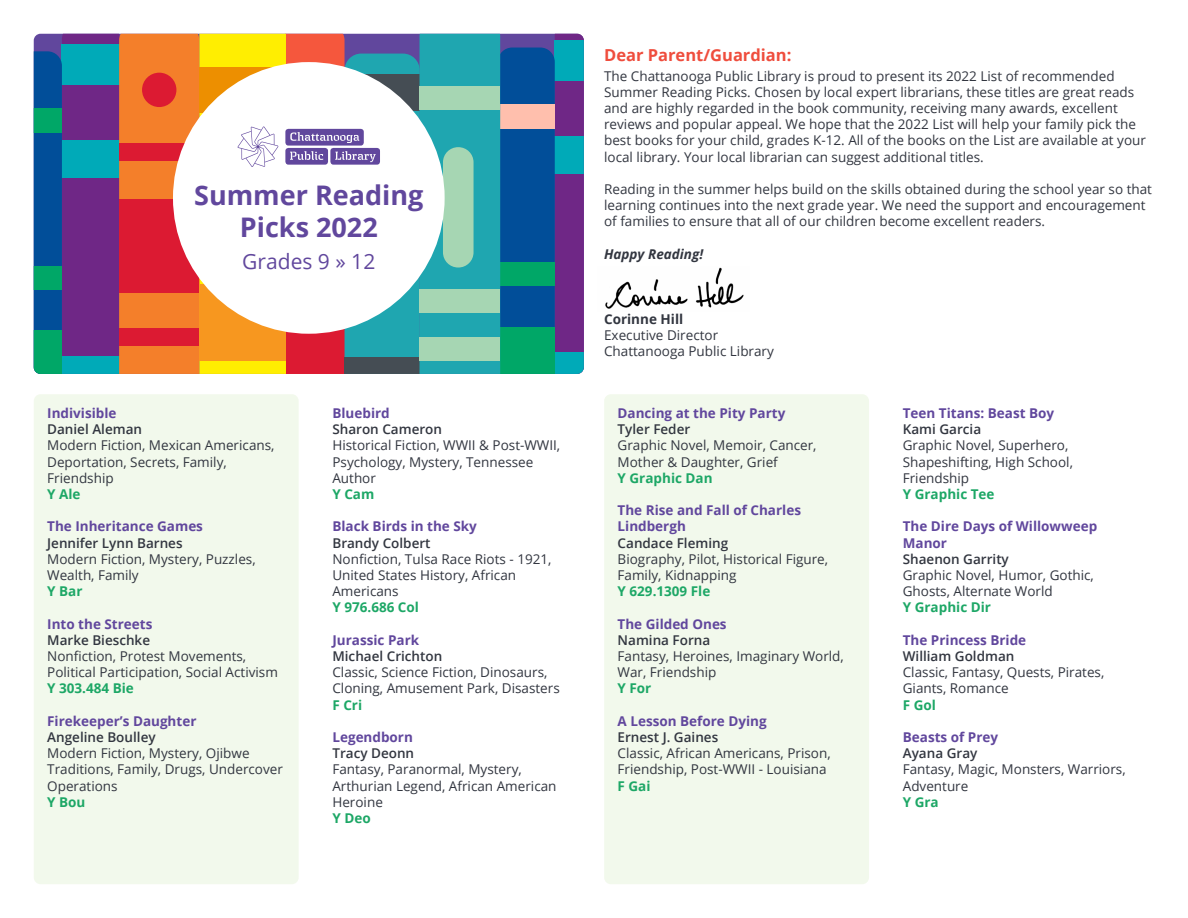
<style>
.page{position:relative;width:1188px;height:918px;background:#fff}
.page>*{position:absolute;margin:0;border:0;box-sizing:border-box;transform-origin:0 0}
.t1{font:700 27px "Open Sans";color:#61479d}
.t2{font:21px "Open Sans";color:#61479d}
.t3{font:700 16.5px "Open Sans";color:#ef4d3d}
.t4{font:13.5px/16.2px "Open Sans";color:#323640}
.t5{font:700 13.5px/16.2px "Open Sans";color:#61479d}
.t6{font:600 13.5px "Open Sans";color:#323640}
.t7{font:700 13.5px "Open Sans";color:#1da766}
.t8{font:italic 700 13.5px "Open Sans";color:#323640}
.t9{font:700 13.5px "Open Sans";color:#323640}
</style>
<div class="page">
<div style="left:34px;top:394px;width:265px;height:490px;background:#f2f9ec;border-radius:7px"></div>
<div style="left:604px;top:394px;width:265px;height:490px;background:#f2f9ec;border-radius:7px"></div>
<img style="left:605px;top:267px;width:139px;height:42px">
<svg style="left:34px;top:34px;width:550px;height:340px"></svg>
<p class="t1" style="left:194px;top:176px;width:231px">Summer Reading</p>
<p class="t1" style="left:240px;top:208px;width:139px">Picks 2022</p>
<p class="t2" style="left:242px;top:247px;width:135px">Grades 9 » 12</p>
<p class="t5" style="left:47px;top:405px;width:71px">Indivisible</p>
<p class="t6" style="left:47px;top:420px;width:96px">Daniel Aleman</p>
<p class="t4" style="left:47px;top:437px;width:229px">Modern Fiction, Mexican Americans,<br>Deportation, Secrets, Family,<br>Friendship</p>
<p class="t7" style="left:47px;top:485px;width:35px">Y Ale</p>
<p class="t5" style="left:47px;top:518px;width:157px">The Inheritance Games</p>
<p class="t6" style="left:47px;top:533px;width:137px">Jennifer Lynn Barnes</p>
<p class="t4" style="left:47px;top:550px;width:210px">Modern Fiction, Mystery, Puzzles,<br>Wealth, Family</p>
<p class="t7" style="left:47px;top:582px;width:37px">Y Bar</p>
<p class="t5" style="left:47px;top:615px;width:107px">Into the Streets</p>
<p class="t6" style="left:47px;top:631px;width:104px">Marke Bieschke</p>
<p class="t4" style="left:47px;top:648px;width:232px">Nonfiction, Protest Movements,<br>Political Participation, Social Activism</p>
<p class="t7" style="left:47px;top:679px;width:88px">Y 303.484 Bie</p>
<p class="t5" style="left:47px;top:712px;width:151px">Firekeeper’s Daughter</p>
<p class="t6" style="left:47px;top:728px;width:110px">Angeline Boulley</p>
<p class="t4" style="left:47px;top:745px;width:237px">Modern Fiction, Mystery, Ojibwe<br>Traditions, Family, Drugs, Undercover<br>Operations</p>
<p class="t7" style="left:47px;top:792px;width:40px">Y Bou</p>
<p class="t5" style="left:332px;top:405px;width:59px">Bluebird</p>
<p class="t6" style="left:332px;top:420px;width:111px">Sharon Cameron</p>
<p class="t4" style="left:332px;top:437px;width:229px">Historical Fiction, WWII &amp; Post-WWII,<br>Psychology, Mystery, Tennessee<br>Author</p>
<p class="t7" style="left:332px;top:485px;width:43px">Y Cam</p>
<p class="t5" style="left:332px;top:518px;width:146px">Black Birds in the Sky</p>
<p class="t6" style="left:332px;top:533px;width:100px">Brandy Colbert</p>
<p class="t4" style="left:332px;top:550px;width:221px">Nonfiction, Tulsa Race Riots - 1921,<br>United States History, African<br>Americans</p>
<p class="t7" style="left:332px;top:598px;width:88px">Y 976.686 Col</p>
<p class="t5" style="left:332px;top:631px;width:88px">Jurassic Park</p>
<p class="t6" style="left:332px;top:647px;width:111px">Michael Crichton</p>
<p class="t4" style="left:332px;top:664px;width:229px">Classic, Science Fiction, Dinosaurs,<br>Cloning, Amusement Park, Disasters</p>
<p class="t7" style="left:332px;top:695px;width:31px">F Cri</p>
<p class="t5" style="left:332px;top:729px;width:82px">Legendborn</p>
<p class="t6" style="left:332px;top:744px;width:83px">Tracy Deonn</p>
<p class="t4" style="left:332px;top:761px;width:226px">Fantasy, Paranormal, Mystery,<br>Arthurian Legend, African American<br>Heroine</p>
<p class="t7" style="left:332px;top:809px;width:40px">Y Deo</p>
<p class="t3" style="left:604px;top:43px;width:189px">Dear Parent/Guardian:</p>
<p class="t4" style="left:604px;top:67px;width:543px">The Chattanooga Public Library is proud to present its 2022 List of recommended Summer Reading Picks. Chosen by local expert librarians, these titles are great reads and are highly regarded in the book community, receiving many awards, excellent reviews and popular appeal. We hope that the 2022 List will help your family pick the best books for your child, grades K-12. All of the books on the List are available at your local library. Your local librarian can suggest additional titles.</p>
<p class="t4" style="left:604px;top:181px;width:549px">Reading in the summer helps build on the skills obtained during the school year so that learning continues into the next grade year. We need the support and encouragement of families to ensure that all of our children become excellent readers.</p>
<p class="t8" style="left:604px;top:244px;width:101px">Happy Reading!</p>
<p class="t9" style="left:604px;top:309px;width:81px">Corinne Hill</p>
<p class="t4" style="left:604px;top:326px;width:116px">Executive Director</p>
<p class="t4" style="left:604px;top:343px;width:171px">Chattanooga Public Library</p>
<p class="t5" style="left:618px;top:405px;width:169px">Dancing at the Pity Party</p>
<p class="t6" style="left:618px;top:420px;width:74px">Tyler Feder</p>
<p class="t4" style="left:618px;top:437px;width:201px">Graphic Novel, Memoir, Cancer,<br>Mother &amp; Daughter, Grief</p>
<p class="t7" style="left:618px;top:468px;width:96px">Y Graphic Dan</p>
<p class="t5" style="left:618px;top:502px;width:185px">The Rise and Fall of Charles<br>Lindbergh</p>
<p class="t6" style="left:618px;top:533px;width:112px">Candace Fleming</p>
<p class="t4" style="left:618px;top:550px;width:212px">Biography, Pilot, Historical Figure,<br>Family, Kidnapping</p>
<p class="t7" style="left:618px;top:582px;width:94px">Y 629.1309 Fle</p>
<p class="t5" style="left:618px;top:615px;width:111px">The Gilded Ones</p>
<p class="t6" style="left:618px;top:631px;width:94px">Namina Forna</p>
<p class="t4" style="left:618px;top:648px;width:228px">Fantasy, Heroines, Imaginary World,<br>War, Friendship</p>
<p class="t7" style="left:618px;top:679px;width:35px">Y For</p>
<p class="t5" style="left:618px;top:712px;width:151px">A Lesson Before Dying</p>
<p class="t6" style="left:618px;top:728px;width:102px">Ernest J. Gaines</p>
<p class="t4" style="left:618px;top:745px;width:215px">Classic, African Americans, Prison,<br>Friendship, Post-WWII - Louisiana</p>
<p class="t7" style="left:618px;top:776px;width:34px">F Gai</p>
<p class="t5" style="left:903px;top:405px;width:153px">Teen Titans: Beast Boy</p>
<p class="t6" style="left:903px;top:420px;width:80px">Kami Garcia</p>
<p class="t4" style="left:903px;top:437px;width:172px">Graphic Novel, Superhero,<br>Shapeshifting, High School,<br>Friendship</p>
<p class="t7" style="left:903px;top:485px;width:93px">Y Graphic Tee</p>
<p class="t5" style="left:903px;top:518px;width:196px">The Dire Days of Willowweep<br>Manor</p>
<p class="t6" style="left:903px;top:550px;width:108px">Shaenon Garrity</p>
<p class="t4" style="left:903px;top:567px;width:193px">Graphic Novel, Humor, Gothic,<br>Ghosts, Alternate World</p>
<p class="t7" style="left:903px;top:598px;width:90px">Y Graphic Dir</p>
<p class="t5" style="left:903px;top:631px;width:125px">The Princess Bride</p>
<p class="t6" style="left:903px;top:647px;width:113px">William Goldman</p>
<p class="t4" style="left:903px;top:664px;width:203px">Classic, Fantasy, Quests, Pirates,<br>Giants, Romance</p>
<p class="t7" style="left:903px;top:695px;width:35px">F Gol</p>
<p class="t5" style="left:903px;top:729px;width:97px">Beasts of Prey</p>
<p class="t6" style="left:903px;top:744px;width:76px">Ayana Gray</p>
<p class="t4" style="left:903px;top:761px;width:224px">Fantasy, Magic, Monsters, Warriors,<br>Adventure</p>
<p class="t7" style="left:903px;top:792px;width:37px">Y Gra</p>
</div>
